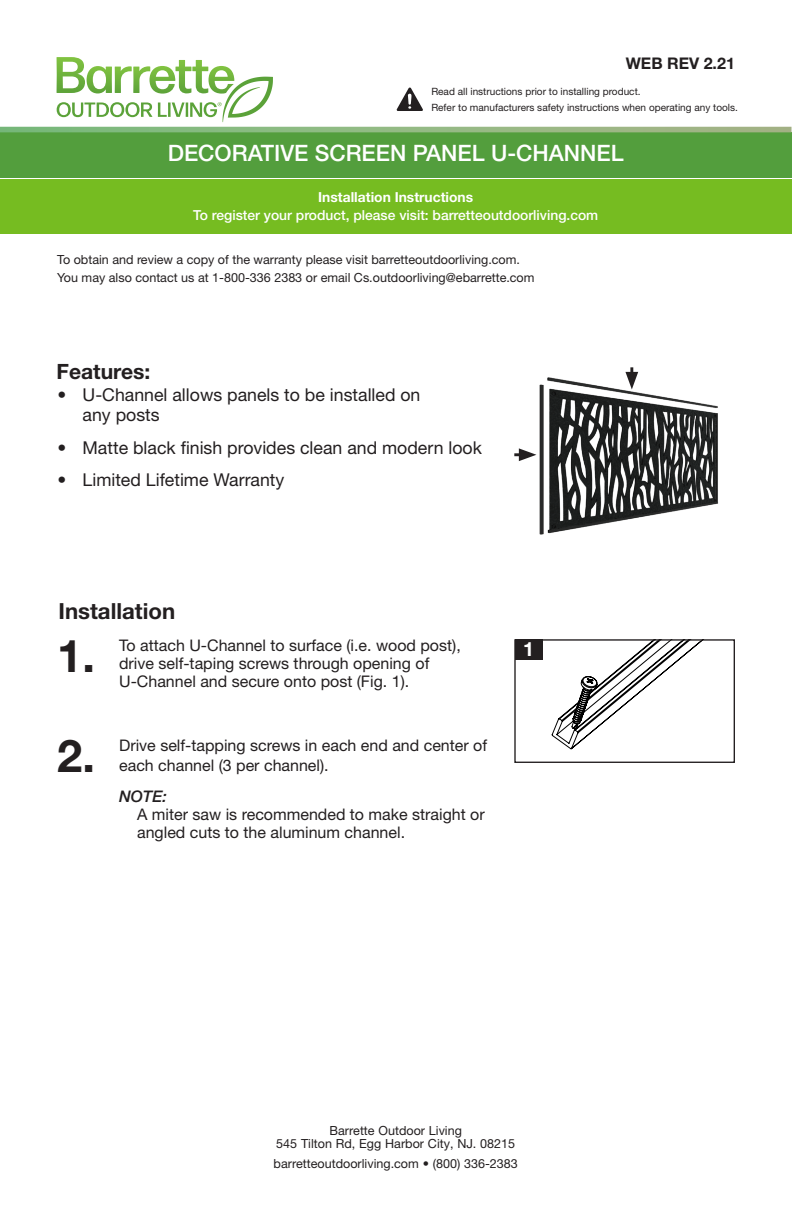
<style>
.page{position:relative;width:792px;height:1224px;background:#fff}
.page>*{position:absolute;margin:0;border:0;box-sizing:border-box;transform-origin:0 0}
.Big_Number{font:700 45.2px "Helvetica Neue LT Std";color:#231f20}
.Headline{font:500 22.6px "Helvetica Neue LT Std";color:#fff}
.t1{font:700 22.2px "Helvetica Neue LT Std";color:#231f20}
.t2{font:700 21px "Helvetica Neue LT Std";color:#231f20}
.t3{font:700 19.8px "Helvetica Neue LT Std";color:#fff}
.t4{font:17.8px "Helvetica Neue LT Std";color:#231f20}
.t5{font:16px/18px "Helvetica Neue LT Std";color:#231f20}
.Body_Copy{font:700 16px "Helvetica Neue LT Std";color:#231f20}
.t6{font:italic 500 16px "Helvetica Neue LT Std";color:#231f20}
.t7{font:500 13.8px/17.6px "Helvetica Neue LT Std";color:#fff;text-align:center}
.Body_Copy-2{font:12.6px/17.6px "Helvetica Neue LT Std";color:#231f20}
.Body_Copy-3{font:10px "Helvetica Neue LT Std";color:#231f20}
.s1{font-weight:700}
</style>
<div class="page">
<svg style="left:551px;top:641px;width:151px;height:109px"></svg>
<div style="left:514px;top:639px;width:221px;height:124px;border:1px solid #231f20"></div>
<div style="left:515px;top:639px;width:27px;height:21px;background:#231f20"></div>
<img style="left:536px;top:372px;width:183px;height:163px">
<svg style="left:625px;top:367px;width:13px;height:22px"></svg>
<svg style="left:514px;top:448px;width:22px;height:13px"></svg>
<div style="left:0;top:132px;width:792px;height:46px;background:#539e3d"></div>
<div style="left:0;top:180px;width:792px;height:54px;background:#76bc21"></div>
<svg style="left:0;top:127px;width:792px;height:5px;background:#90b882"></svg>
<svg style="left:57px;top:57px;width:216px;height:65px"></svg>
<svg style="left:396px;top:88px;width:27px;height:23px"></svg>
<p class="Body_Copy" style="left:626px;top:53px;width:111px">WEB REV 2.21</p>
<p class="Body_Copy-3" style="left:431px;top:86px;width:211px">Read all instructions prior to installing product.</p>
<p class="Body_Copy-3" style="left:431px;top:101px;width:308px">Refer to manufacturers safety instructions when operating any tools.</p>
<p class="Headline" style="left:168px;top:140px;width:458px">DECORATIVE SCREEN PANEL U-CHANNEL</p>
<p class="t7" style="left:193px;top:189px;width:407px"><span class="s1">Installation Instructions<br></span>To register your product, please visit: barretteoutdoorliving.com</p>
<p class="Body_Copy-2" style="left:57px;top:251px;width:479px">To obtain and review a copy of the warranty please visit barretteoutdoorliving.com.<br>You may also contact us at 1-800-336 2383 or email Cs.outdoorliving@ebarrette.com</p>
<p class="t2" style="left:57px;top:358px;width:95px">Features:</p>
<p class="t4" style="left:58px;top:385px;width:364px">• U-Channel allows panels to be installed on</p>
<p class="t4" style="left:83px;top:404px;width:79px">any posts</p>
<p class="t4" style="left:58px;top:437px;width:426px">• Matte black finish provides clean and modern look</p>
<p class="t4" style="left:58px;top:469px;width:228px">• Limited Lifetime Warranty</p>
<p class="t1" style="left:59px;top:598px;width:118px">Installation</p>
<p class="Big_Number" style="left:57px;top:628px;width:39px">1.</p>
<p class="Big_Number" style="left:57px;top:728px;width:39px">2.</p>
<p class="t5" style="left:119px;top:636px;width:343px">To attach U-Channel to surface (i.e. wood post), drive self-taping screws through opening of<br>U-Channel and secure onto post (Fig. 1).</p>
<p class="t5" style="left:119px;top:735px;width:370px;line-height:20px">Drive self-tapping screws in each end and center of each channel (3 per channel).</p>
<p class="t6" style="left:119px;top:787px;width:49px">NOTE:</p>
<p class="t5" style="left:137px;top:805px;width:349px">A miter saw is recommended to make straight or angled cuts to the aluminum channel.</p>
<p class="t3" style="left:523px;top:637px;width:12px">1</p>
<p class="Body_Copy-2" style="left:276px;top:1123px;width:240px;line-height:13.8px;text-align:center">Barrette Outdoor Living<br>545 Tilton Rd, Egg Harbor City, NJ. 08215</p>
<p class="Body_Copy-2" style="left:274px;top:1154px;width:246px">barretteoutdoorliving.com • (800) 336-2383</p>
</div>
